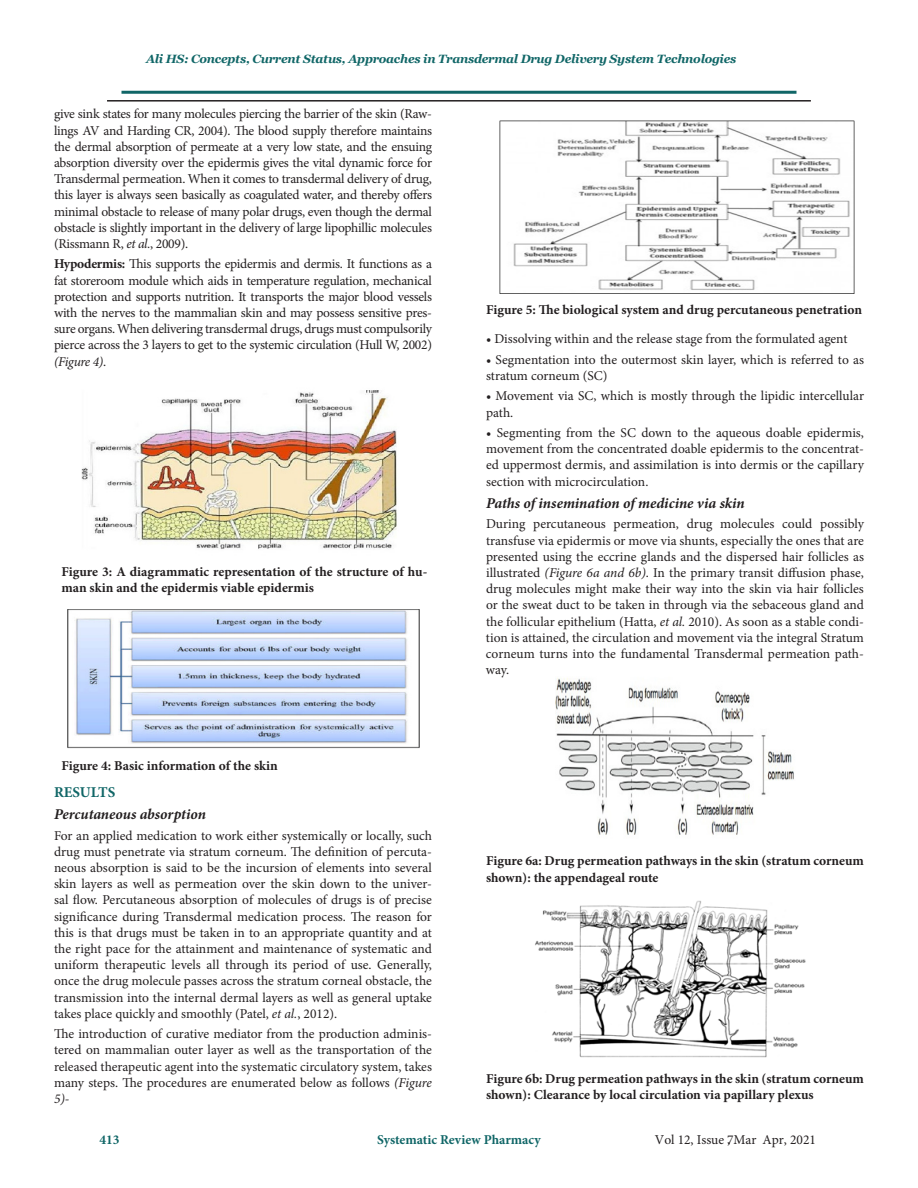
<style>
.page{position:relative;width:918px;height:1188px;background:#fff}
.page>*{position:absolute;margin:0;border:0;box-sizing:border-box;transform-origin:0 0}
.t1{font:italic 700 15px "Minion Pro";letter-spacing:-.005em;color:#231f20}
.t2{font:700 15px "Minion Pro";color:#106667}
.t3{font:13.5px/16.2px "Minion Pro";letter-spacing:-.005em;color:#231f20;text-align:justify}
.t4{font:700 13.5px/16.2px "Minion Pro";color:#231f20}
.t5{font:700 13.5px "Minion Pro";color:#106667}
.t6{font:italic 700 12px "Georgia";letter-spacing:-.02em;color:#106667}
.s1{font-style:italic}
.s2{font-weight:700}
</style>
<div class="page">
<hr style="left:122px;top:91px;width:674px;height:3px;background:#106667">
<hr style="left:107px;top:100px;width:704px;height:2px;background:#231f20">
<img style="left:81px;top:390px;width:316px;height:159px">
<img style="left:67px;top:609px;width:352px;height:140px">
<img style="left:499px;top:120px;width:355px;height:173px">
<img style="left:555px;top:678px;width:239px;height:157px">
<img style="left:535px;top:900px;width:271px;height:158px">
<p class="t6" style="left:146px;top:51px;width:592px">Ali HS: Concepts, Current Status, Approaches in Transdermal Drug Delivery System Technologies</p>
<p class="t3" style="left:54px;top:106px;width:380px">give sink states for many molecules piercing the barrier of the skin (Raw&shy;lings AV and Harding CR, 2004). The blood supply therefore maintains the dermal absorption of permeate at a very low state, and the ensuing absorption diversity over the epidermis gives the vital dynamic force for Transdermal permeation. When it comes to transdermal delivery of drug, this layer is always seen basically as coagulated water, and thereby offers minimal obstacle to release of many polar drugs, even though the dermal obstacle is slightly important in the delivery of large lipophillic molecules (Rissmann R, <span class="s1">et al.</span>, 2009).</p>
<p class="t3" style="left:54px;top:256px;width:380px"><span class="s2">Hypodermis:</span> This supports the epidermis and dermis. It functions as a fat storeroom module which aids in temperature regulation, mechanical protection and supports nutrition. It transports the major blood vessels with the nerves to the mammalian skin and may possess sensitive pres&shy;sure organs. When delivering transdermal drugs, drugs must compulsorily pierce across the 3 layers to get to the systemic circulation (Hull W, 2002) <span class="s1">(Figure 4)</span>.</p>
<p class="t4" style="left:61px;top:563px;width:367px">Figure 3: A diagrammatic representation of the structure of hu&shy;man skin and the epidermis viable epidermis</p>
<p class="t4" style="left:61px;top:757px;width:218px">Figure 4: Basic information of the skin</p>
<p class="t2" style="left:54px;top:781px;width:63px">RESULTS</p>
<p class="t1" style="left:54px;top:804px;width:154px">Percutaneous absorption</p>
<p class="t3" style="left:54px;top:827px;width:380px">For an applied medication to work either systemically or locally, such drug must penetrate via stratum corneum. The definition of percuta&shy;neous absorption is said to be the incursion of elements into several skin layers as well as permeation over the skin down to the univer&shy;sal flow. Percutaneous absorption of molecules of drugs is of precise significance during Transdermal medication process. The reason for this is that drugs must be taken in to an appropriate quantity and at the right pace for the attainment and maintenance of systematic and uniform therapeutic levels all through its period of use. Generally, once the drug molecule passes across the stratum corneal obstacle, the transmission into the internal dermal layers as well as general uptake takes place quickly and smoothly (Patel, <span class="s1">et al.</span>, 2012).</p>
<p class="t3" style="left:54px;top:1026px;width:379px">The introduction of curative mediator from the production adminis&shy;tered on mammalian outer layer as well as the transportation of the released therapeutic agent into the systematic circulatory system, takes many steps. The procedures are enumerated below as follows <span class="s1">(Figure 5)</span>-</p>
<p class="t4" style="left:486px;top:301px;width:378px">Figure 5: The biological system and drug percutaneous penetration</p>
<p class="t3" style="left:486px;top:331px;width:363px">• Dissolving within and the release stage from the formulated agent</p>
<p class="t3" style="left:486px;top:351px;width:379px">• Segmentation into the outermost skin layer, which is referred to as stratum corneum (SC)</p>
<p class="t3" style="left:486px;top:388px;width:380px">• Movement via SC, which is mostly through the lipidic intercellular path.</p>
<p class="t3" style="left:486px;top:425px;width:379px">• Segmenting from the SC down to the aqueous doable epidermis, movement from the concentrated doable epidermis to the concentrat&shy;ed uppermost dermis, and assimilation is into dermis or the capillary section with microcirculation.</p>
<p class="t1" style="left:486px;top:492px;width:260px">Paths of insemination of medicine via skin</p>
<p class="t3" style="left:486px;top:516px;width:380px">During percutaneous permeation, drug molecules could possibly transfuse via epidermis or move via shunts, especially the ones that are presented using the eccrine glands and the dispersed hair follicles as illustrated <span class="s1">(Figure 6a and 6b)</span>. In the primary transit diffusion phase, drug molecules might make their way into the skin via hair follicles or the sweat duct to be taken in through via the sebaceous gland and the follicular epithelium (Hatta, <span class="s1">et al.</span> 2010). As soon as a stable condi&shy;tion is attained, the circulation and movement via the integral Stratum corneum turns into the fundamental Transdermal permeation path&shy;way.</p>
<p class="t4" style="left:486px;top:853px;width:379px">Figure 6a: Drug permeation pathways in the skin (stratum corneum shown): the appendageal route</p>
<p class="t4" style="left:486px;top:1070px;width:379px">Figure 6b: Drug permeation pathways in the skin (stratum corneum shown): Clearance by local circulation via papillary plexus</p>
<p class="t5" style="left:99px;top:1130px;width:22px">413</p>
<p class="t5" style="left:377px;top:1130px;width:165px">Systematic Review Pharmacy</p>
<p class="t3" style="left:655px;top:1131px;width:163px">Vol 12, Issue 7, Mar Apr, 2021</p>
</div>
